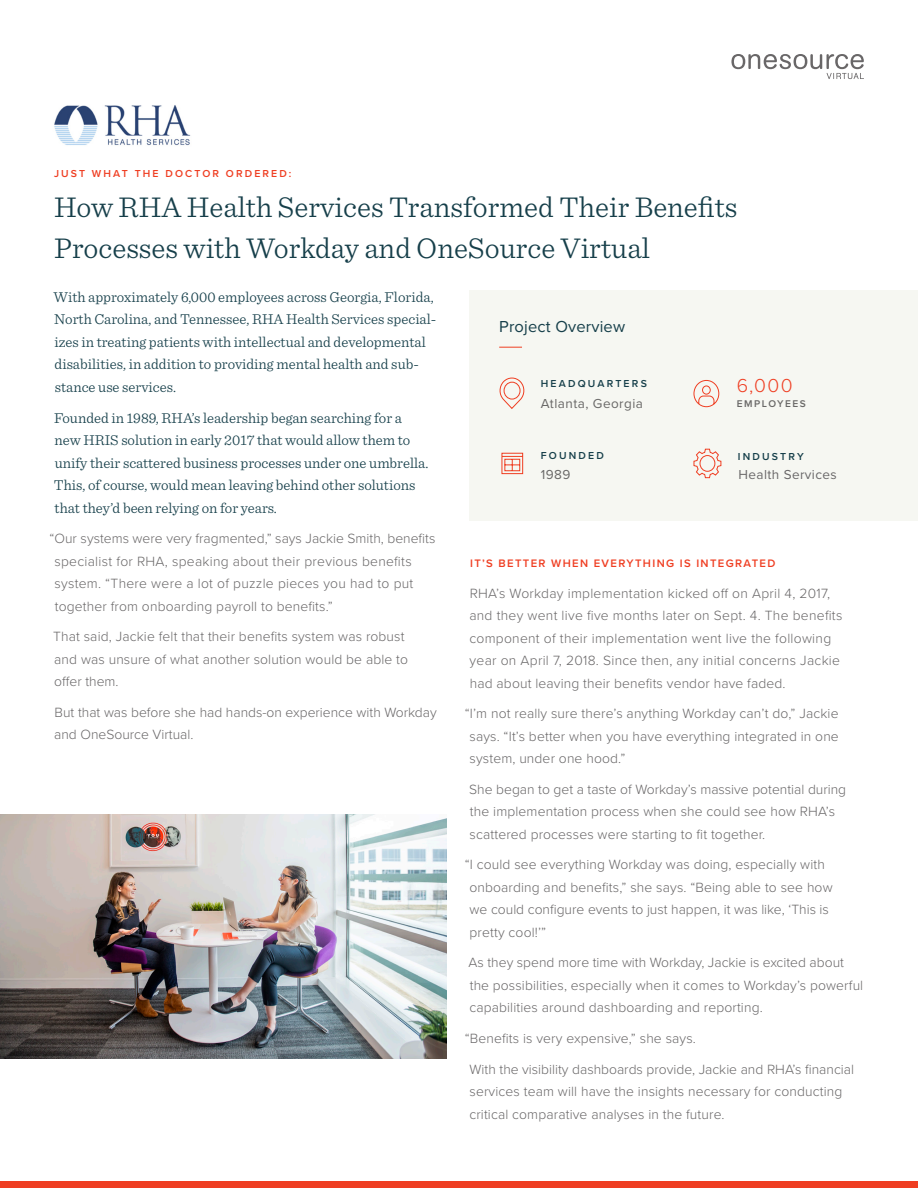
<style>
.page{position:relative;width:918px;height:1188px;background:#fff}
.page>*{position:absolute;margin:0;border:0;box-sizing:border-box;transform-origin:0 0}
.Header_01{font:300 30px/40.5px "Sentinel";color:#163f4a}
.t1{font:300 19.5px "Proxima Nova";color:#ef3e22}
.Subhead{font:16.5px "Proxima Nova";letter-spacing:.01em;color:#163f4a}
.Body_copy{font:300 15px/22.5px "Sentinel";color:#163f4a}
.Body_copy-2{font:300 13.8px/22.5px "Proxima Nova";letter-spacing:.01em;color:#696768}
.bulleted_copy_2{font:13.5px "Proxima Nova";letter-spacing:.035em;color:#696867}
.Body_copy-3{font:13.5px "Proxima Nova";letter-spacing:.03em;color:#696768}
.Subhead_1{font:600 11.25px "Proxima Nova";letter-spacing:.12em;color:#ef3e22}
.t2{font:600 10.5px "Proxima Nova";letter-spacing:.21em;color:#163f4a}
.Header_01-2{font:600 10.5px "Proxima Nova";letter-spacing:.2em;color:#ef3e22}
.t3{font:600 10.2px "Proxima Nova";letter-spacing:.15em;color:#696867}
</style>
<div class="page">
<svg style="left:731px;top:54px;width:133px;height:25px"></svg>
<div style="left:0;top:1181px;width:918px;height:7px;background:#ef3e22"></div>
<div style="left:469px;top:290px;width:449px;height:230px;background:#f6f7f2"></div>
<svg style="left:499px;top:347px;width:23px;height:1px"></svg>
<svg style="left:693px;top:380px;width:27px;height:28px"></svg>
<svg style="left:499px;top:377px;width:26px;height:32px"></svg>
<svg style="left:501px;top:452px;width:23px;height:23px"></svg>
<svg style="left:693px;top:448px;width:29px;height:31px"></svg>
<img style="left:0;top:814px;width:447px;height:244px">
<img style="left:54px;top:105px;width:137px;height:41px">
<p class="Header_01-2" style="left:54px;top:165px;width:239px">JUST WHAT THE DOCTOR ORDERED:</p>
<p class="Header_01" style="left:54px;top:185px;width:685px">How RHA Health Services Transformed Their Benefits<br>Processes with Workday and OneSource Virtual</p>
<p class="Body_copy" style="left:54px;top:285px;width:384px">With approximately 6,000 employees across Georgia, Florida, North Carolina, and Tennessee, RHA Health Services special&shy;izes in treating patients with intellectual and developmental disabilities, in addition to providing mental health and sub&shy;stance use services.</p>
<p class="Body_copy" style="left:54px;top:405px;width:376px">Founded in 1989, RHA’s leadership began searching for a new HRIS solution in early 2017 that would allow them to unify their scattered business processes under one umbrella.<br>This, of course, would mean leaving behind other solutions that they’d been relying on for years.</p>
<p class="Body_copy-2" style="left:54px;top:527px;width:383px;text-indent:-5px">“Our systems were very fragmented,” says Jackie Smith, benefits specialist for RHA, speaking about their previous benefits system. “There were a lot of puzzle pieces you had to put together from onboarding payroll to benefits.”</p>
<p class="Body_copy-2" style="left:53px;top:625px;width:357px">That said, Jackie felt that their benefits system was robust and was unsure of what another solution would be able to offer them.</p>
<p class="Body_copy-2" style="left:54px;top:700px;width:384px">But that was before she had hands-on experience with Workday and OneSource Virtual.</p>
<p class="Subhead" style="left:499px;top:315px;width:127px">Project Overview</p>
<p class="t2" style="left:541px;top:376px;width:108px">HEADQUARTERS</p>
<p class="bulleted_copy_2" style="left:541px;top:393px;width:104px">Atlanta, Georgia</p>
<p class="t2" style="left:541px;top:448px;width:65px">FOUNDED</p>
<p class="bulleted_copy_2" style="left:541px;top:465px;width:31px">1989</p>
<p class="t1" style="left:737px;top:371px;width:57px">6,000</p>
<p class="t3" style="left:737px;top:396px;width:71px">EMPLOYEES</p>
<p class="t2" style="left:738px;top:448px;width:68px">INDUSTRY</p>
<p class="Body_copy-3" style="left:739px;top:465px;width:100px">Health Services</p>
<p class="Subhead_1" style="left:470px;top:555px;width:307px">IT’S BETTER WHEN EVERYTHING IS INTEGRATED</p>
<p class="Body_copy-2" style="left:469px;top:581px;width:375px">RHA’s Workday implementation kicked off on April 4, 2017, and they went live five months later on Sept. 4. The benefits component of their implementation went live the following year on April 7, 2018. Since then, any initial concerns Jackie had about leaving their benefits vendor have faded.</p>
<p class="Body_copy-2" style="left:470px;top:702px;width:371px;text-align:justify;text-indent:-5px">“I’m not really sure there’s anything Workday can’t do,” Jackie says. “It’s better when you have everything integrated in one system, under one hood.”</p>
<p class="Body_copy-2" style="left:469px;top:777px;width:378px">She began to get a taste of Workday’s massive potential during the implementation process when she could see how RHA’s scattered processes were starting to fit together.</p>
<p class="Body_copy-2" style="left:469px;top:853px;width:365px;text-indent:-5px">“I could see everything Workday was doing, especially with onboarding and benefits,” she says. “Being able to see how we could configure events to just happen, it was like, ‘This is pretty cool!’”</p>
<p class="Body_copy-2" style="left:469px;top:951px;width:396px">As they spend more time with Workday, Jackie is excited about the possibilities, especially when it comes to Workday’s powerful capabilities around dashboarding and reporting.</p>
<p class="Body_copy-2" style="left:465px;top:1026px;width:233px">“Benefits is very expensive,” she says.</p>
<p class="Body_copy-2" style="left:469px;top:1057px;width:386px">With the visibility dashboards provide, Jackie and RHA’s financial services team will have the insights necessary for conducting critical comparative analyses in the future.</p>
</div>
